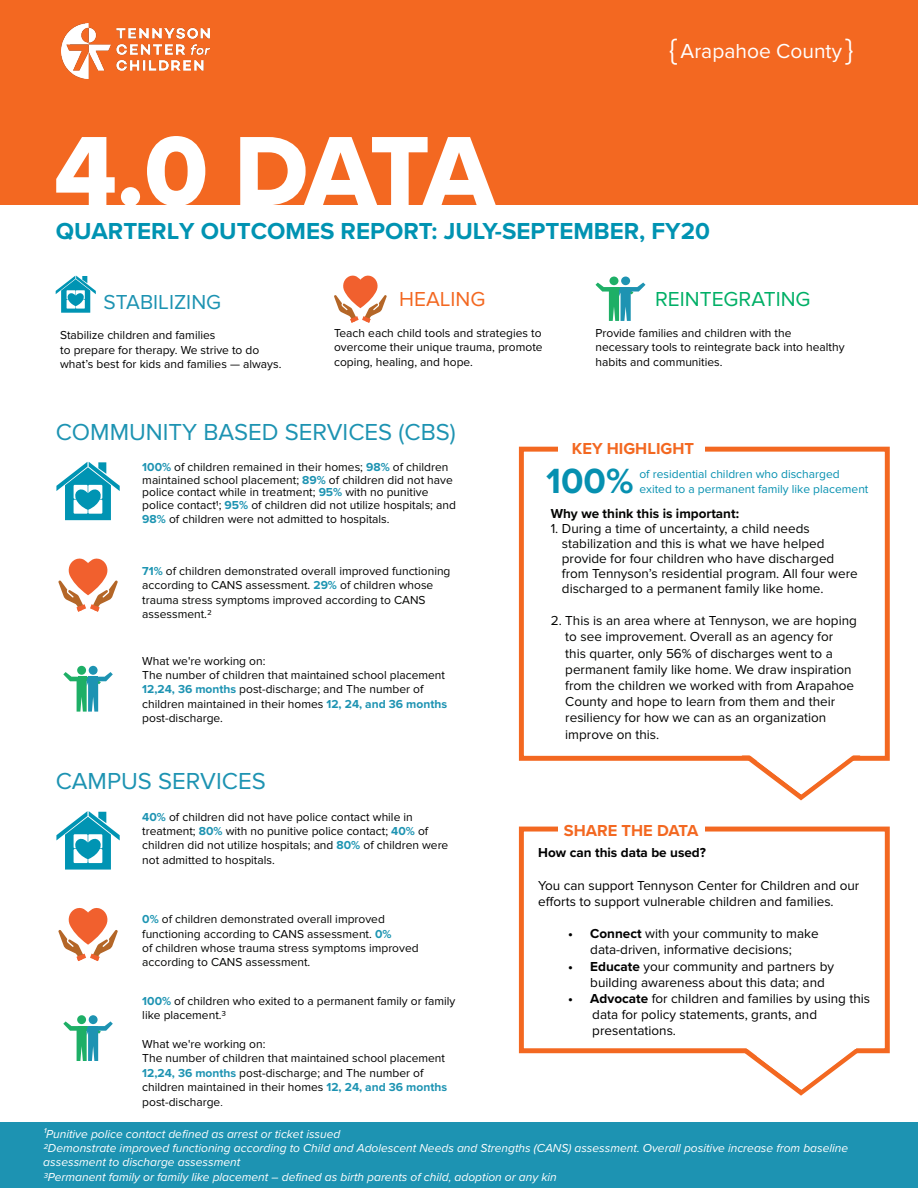
<style>
.page{position:relative;width:918px;height:1188px;background:#fff}
.page>*{position:absolute;margin:0;border:0;box-sizing:border-box;transform-origin:0 0}
.t1{font:102px "Proxima Nova Extrabld";color:#fff}
.t2{font:700 36.3px "Proxima Nova";color:#0690b0}
.t3{font:30px "Proxima Nova";color:#fff}
.t4{font:25.5px "Proxima Nova";color:#fff}
.t5{font:700 24px "Proxima Nova";color:#0093b2}
.t6{font:24px "Proxima Nova";color:#1d93b2}
.t7{font:21px "Proxima Nova";color:#fff}
.t8{font:21px "Proxima Nova";color:#00af66}
.t9{font:21px "Proxima Nova";color:#1d93b2}
.t10{font:21px "Proxima Nova";color:#f36821}
.t11{font:700 16.5px "Proxima Nova";color:#f36821}
.t12{font:13.5px/16.2px "Proxima Nova";color:#040503}
.t13{font:13.5px/16.2px "Proxima Nova";color:#000}
.t14{font:700 13.5px "Proxima Nova";color:#040503}
.t15{font:700 13.5px "Proxima Nova";color:#000}
.t16{font:12px/14.4px "Proxima Nova";color:#000}
.t17{font:12px/14.4px "Proxima Nova";color:#040503}
.t18{font:italic 12px/14.4px "Proxima Nova";color:#fff}
.t19{font:12px/14.4px "Proxima Nova";color:#0690b0}
.s1{font-weight:700;color:#1d93b2}
.s2{color:#040503}
.s3{font-weight:700;color:#1d95b2}
.s4{font-size:10.5px}
.s5{font-weight:700}
</style>
<div class="page">
<div style="left:0;top:0;width:918px;height:204px;background:#f36821"></div>
<img style="left:62px;top:23px;width:148px;height:55px">
<svg style="left:56px;top:811px;width:64px;height:59px"></svg>
<svg style="left:58px;top:908px;width:60px;height:53px"></svg>
<div style="left:77px;top:1015px;width:9px;height:9px;background:#1eaf66;border-radius:50%"></div>
<div style="left:89px;top:1015px;width:9px;height:9px;background:#1d93b2;border-radius:50%"></div>
<svg style="left:63px;top:1021px;width:50px;height:40px"></svg>
<div style="left:88px;top:1026px;width:10px;height:5px;background:#1d93b2"></div>
<svg style="left:56px;top:462px;width:64px;height:58px"></svg>
<svg style="left:58px;top:558px;width:60px;height:54px"></svg>
<div style="left:77px;top:666px;width:9px;height:9px;background:#1eaf66;border-radius:50%"></div>
<div style="left:89px;top:666px;width:9px;height:9px;background:#1d93b2;border-radius:50%"></div>
<svg style="left:63px;top:672px;width:50px;height:40px"></svg>
<div style="left:88px;top:677px;width:10px;height:5px;background:#1d93b2"></div>
<div style="left:0;top:1123px;width:918px;height:65px;background:#1d93b2"></div>
<svg style="left:56px;top:276px;width:40px;height:37px"></svg>
<svg style="left:334px;top:275px;width:53px;height:48px"></svg>
<div style="left:609px;top:277px;width:9px;height:8px;background:#1eaf66;border-radius:50%"></div>
<div style="left:621px;top:277px;width:9px;height:8px;background:#1d93b2;border-radius:50%"></div>
<svg style="left:596px;top:283px;width:50px;height:38px"></svg>
<div style="left:621px;top:287px;width:9px;height:5px;background:#1d93b2"></div>
<div style="left:519px;top:827px;width:371px;height:226px;border:5px solid #f36821"></div>
<div style="left:558px;top:807px;width:146px;height:34px;background:#fff"></div>
<svg style="left:734px;top:1047px;width:134px;height:49px"></svg>
<div style="left:519px;top:447px;width:371px;height:314px;border:5px solid #f36821"></div>
<div style="left:558px;top:427px;width:146px;height:34px;background:#fff"></div>
<svg style="left:734px;top:755px;width:134px;height:46px"></svg>
<p class="t3" style="left:667px;top:29px;width:9px">{</p>
<p class="t4" style="left:681px;top:35px;width:165px">Adams County</p>
<p class="t3" style="left:670px;top:32px;width:9px">{</p>
<p class="t7" style="left:681px;top:39px;width:163px">Arapahoe County</p>
<p class="t1" style="left:54px;top:95px;width:442px">4.0 DATA</p>
<p class="t5" style="left:56px;top:213px;width:656px">QUARTERLY OUTCOMES REPORT: JULY-SEPTEMBER, FY20</p>
<p class="t9" style="left:104px;top:289px;width:119px">STABILIZING</p>
<p class="t16" style="left:60px;top:328px;width:157px">Stabilize children and families</p>
<p class="t16" style="left:60px;top:343px;width:223px">to prepare for therapy. We strive to do what’s best for kids and families — always.</p>
<p class="t10" style="left:399px;top:287px;width:88px">HEALING</p>
<p class="t16" style="left:334px;top:326px;width:210px;text-align:justify">Teach each child tools and strategies to overcome their unique trauma, promote coping, healing, and hope.</p>
<p class="t8" style="left:655px;top:287px;width:157px">REINTEGRATING</p>
<p class="t16" style="left:596px;top:326px;width:198px">Provide families and children with the</p>
<p class="t16" style="left:596px;top:340px;width:251px">necessary tools to reintegrate back into healthy habits and communities.</p>
<p class="t6" style="left:56px;top:418px;width:402px">COMMUNITY BASED SERVICES (CBS)</p>
<p class="t16" style="left:142px;top:461px;width:315px;line-height:12.6px"><span class="s1">100%</span> <span class="s2">of children remained in their homes;</span> <span class="s1">98%</span> <span class="s2">of children maintained school placement;</span> <span class="s1">89%</span> of children did not have police contact while in treatment; <span class="s1">95%</span> with no punitive police contact1; <span class="s1">95%</span> of children did not utilize hospitals; and</p>
<p class="t16" style="left:142px;top:512px;width:249px"><span class="s3">98%</span> of children were not admitted to hospitals.</p>
<p class="t17" style="left:142px;top:564px;width:310px"><span class="s3">71%</span> of children demonstrated overall improved functioning</p>
<p class="t17" style="left:142px;top:578px;width:293px">according to CANS assessment. <span class="s3">29%</span> of children whose trauma stress symptoms improved according to CANS assessment.2</p>
<p class="t16" style="left:142px;top:654px;width:125px">What we're working on:</p>
<p class="t16" style="left:142px;top:668px;width:306px">The number of children that maintained school placement <span class="s1">12,24, 36 months</span> <span class="s2">post-discharge</span>; and The number of children maintained in their homes <span class="s1">12, 24, and 36 months </span>post-discharge.</p>
<p class="t6" style="left:56px;top:768px;width:212px">CAMPUS SERVICES</p>
<p class="t16" style="left:142px;top:810px;width:272px"><span class="s1">40%</span> of children did not have police contact while in</p>
<p class="t16" style="left:142px;top:824px;width:308px">treatment; <span class="s1">80%</span> with no punitive police contact; <span class="s1">40%</span> of children did not utilize hospitals; and <span class="s3">80%</span> of children were not admitted to hospitals.</p>
<p class="t17" style="left:142px;top:912px;width:244px"><span class="s3">0%</span> of children demonstrated overall improved</p>
<p class="t17" style="left:142px;top:927px;width:251px">functioning according to CANS assessment. <span class="s3">0%</span></p>
<p class="t17" style="left:142px;top:941px;width:278px">of children whose trauma stress symptoms improved</p>
<p class="t17" style="left:142px;top:955px;width:170px">according to CANS assessment.</p>
<p class="t16" style="left:142px;top:994px;width:315px"><span class="s1">100%</span> of children who exited to a permanent family or family like placement.3</p>
<p class="t16" style="left:142px;top:1037px;width:125px">What we're working on:</p>
<p class="t16" style="left:142px;top:1051px;width:306px">The number of children that maintained school placement <span class="s1">12,24, 36 months</span> <span class="s2">post-discharge</span>; and The number of children maintained in their homes <span class="s1">12, 24, and 36 months </span>post-discharge<span class="s4">.</span></p>
<p class="t11" style="left:572px;top:436px;width:124px">KEY HIGHLIGHT</p>
<p class="t2" style="left:546px;top:454px;width:89px">100%</p>
<p class="t19" style="left:639px;top:467px;width:231px">of residential children who discharged exited to a permanent family like placement</p>
<p class="t14" style="left:551px;top:503px;width:190px">Why we think this is important:</p>
<p class="t12" style="left:562px;top:521px;width:297px;line-height:15px;text-indent:-11px">1. During a time of uncertainty, a child needs stabilization and this is what we have helped provide for four children who have discharged from Tennyson’s residential program. All four were discharged to a permanent family like home.</p>
<p class="t12" style="left:565px;top:613px;width:293px;text-indent:-15px">2. This is an area where at Tennyson, we are hoping to see improvement. Overall as an agency for this quarter, only 56% of discharges went to a permanent family like home. We draw inspiration from the children we worked with from Arapahoe County and hope to learn from them and their resiliency for how we can as an organization improve on this.</p>
<p class="t11" style="left:564px;top:818px;width:136px">SHARE THE DATA</p>
<p class="t15" style="left:538px;top:843px;width:169px">How can this data be used?</p>
<p class="t13" style="left:538px;top:877px;width:323px">You can support Tennyson Center for Children and our efforts to support vulnerable children and families.</p>
<p class="t13" style="left:568px;top:926px;width:252px;text-align:center"><span class="s5">• Connect</span> with your community to make data-driven, informative decisions;</p>
<p class="t13" style="left:590px;top:958px;width:245px;text-indent:-22px"><span class="s5">• Educate</span> your community and partners by building awareness about this data; and</p>
<p class="t13" style="left:568px;top:991px;width:304px"><span class="s5">• Advocate</span> for children and families by using this</p>
<p class="t13" style="left:592px;top:1007px;width:226px">data for policy statements, grants, and</p>
<p class="t13" style="left:592px;top:1023px;width:85px">presentations.</p>
<p class="t18" style="left:43px;top:1126px;width:299px">1Punitive police contact defined as arrest or ticket issued</p>
<p class="t18" style="left:43px;top:1140px;width:806px">2Demonstrate improved functioning according to Child and Adolescent Needs and Strengths (CANS) assessment. Overall positive increase from baseline assessment to discharge assessment</p>
<p class="t18" style="left:43px;top:1169px;width:515px">3Permanent family or family like placement – defined as birth parents of child, adoption or any kin</p>
</div>
